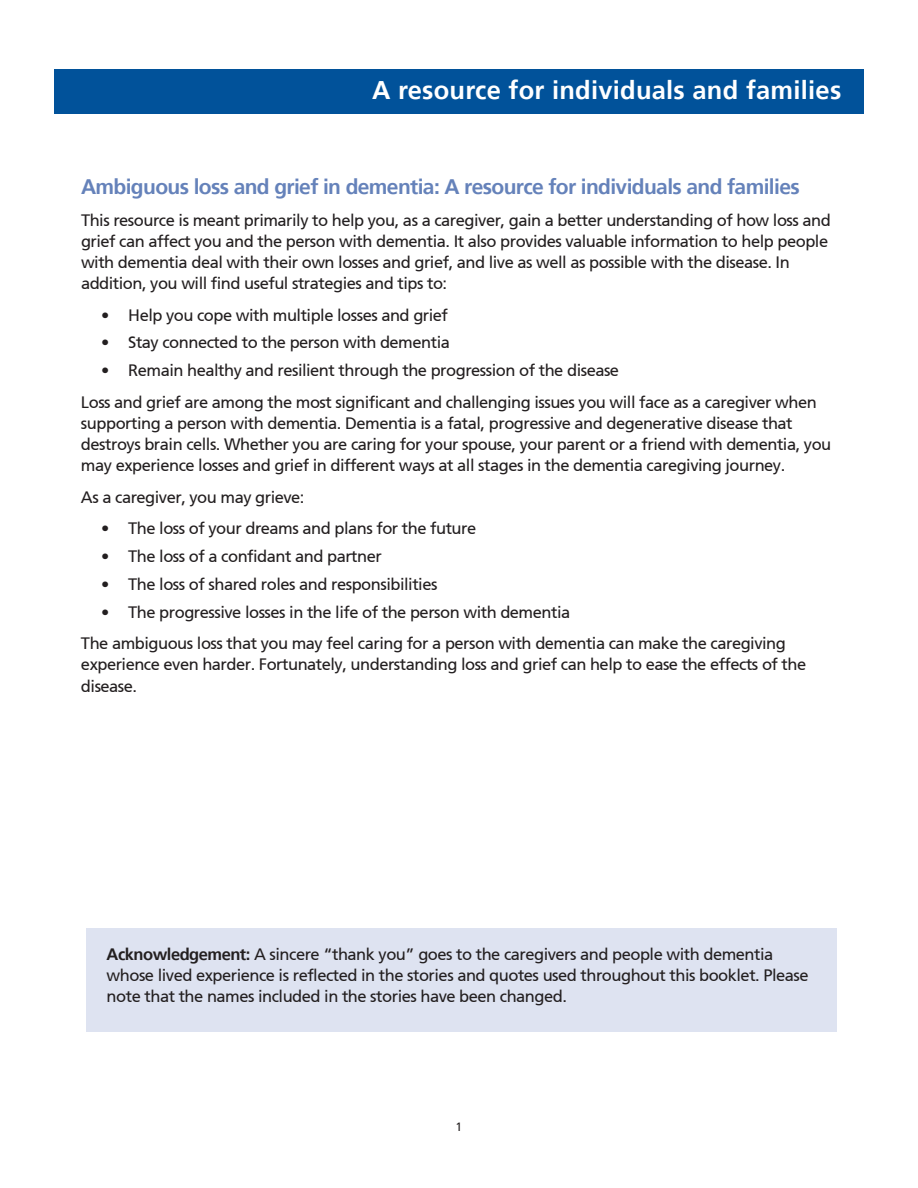
<style>
.page{position:relative;width:918px;height:1188px;background:#fff}
.page>*{position:absolute;margin:0;border:0;box-sizing:border-box;transform-origin:0 0}
.t1{font:700 25.5px "Frutiger 65";letter-spacing:.01em;color:#fff}
.Subhead{font:700 21px "Frutiger 65";letter-spacing:-.03em;color:#6582ba}
.body_text{font:16.5px/21px "Frutiger 55 Roman";letter-spacing:-.03em;color:#231f20}
.t2{font:12px "Frutiger 55 Roman";color:#231f20}
.s1{font-family:"Frutiger 65";font-weight:700}
</style>
<div class="page">
<div style="left:54px;top:69px;width:810px;height:45px;background:#01529a"></div>
<div style="left:86px;top:928px;width:751px;height:103px;background:#dee3f1"></div>
<h1 class="t1" style="left:372px;top:75px;width:471px">A resource for individuals and families</h1>
<p class="Subhead" style="left:81px;top:174px;width:720px">Ambiguous loss and grief in dementia: A resource for individuals and families</p>
<p class="body_text" style="left:81px;top:210px;width:751px">This resource is meant primarily to help you, as a caregiver, gain a better understanding of how loss and grief can affect you and the person with dementia. It also provides valuable information to help people with dementia deal with their own losses and grief, and live as well as possible with the disease. In addition, you will find useful strategies and tips to:</p>
<p class="body_text" style="left:101px;top:304px;width:348px">• Help you cope with multiple losses and grief</p>
<p class="body_text" style="left:101px;top:332px;width:350px">• Stay connected to the person with dementia</p>
<p class="body_text" style="left:101px;top:360px;width:519px">• Remain healthy and resilient through the progression of the disease</p>
<p class="body_text" style="left:81px;top:392px;width:752px">Loss and grief are among the most significant and challenging issues you will face as a caregiver when supporting a person with dementia. Dementia is a fatal, progressive and degenerative disease that destroys brain cells. Whether you are caring for your spouse, your parent or a friend with dementia, you may experience losses and grief in different ways at all stages in the dementia caregiving journey.</p>
<p class="body_text" style="left:81px;top:487px;width:225px">As a caregiver, you may grieve:</p>
<p class="body_text" style="left:101px;top:518px;width:377px">• The loss of your dreams and plans for the future</p>
<p class="body_text" style="left:101px;top:546px;width:282px">• The loss of a confidant and partner</p>
<p class="body_text" style="left:101px;top:574px;width:338px">• The loss of shared roles and responsibilities</p>
<p class="body_text" style="left:101px;top:602px;width:471px">• The progressive losses in the life of the person with dementia</p>
<p class="body_text" style="left:81px;top:633px;width:727px">The ambiguous loss that you may feel caring for a person with dementia can make the caregiving experience even harder. Fortunately, understanding loss and grief can help to ease the effects of the disease.</p>
<p class="body_text" style="left:107px;top:944px;width:704px"><span class="s1">Acknowledgement:</span> A sincere “thank you” goes to the caregivers and people with dementia whose lived experience is reflected in the stories and quotes used throughout this booklet. Please note that the names included in the stories have been changed.</p>
<p class="t2" style="left:456px;top:1120px;width:8px">1</p>
</div>
